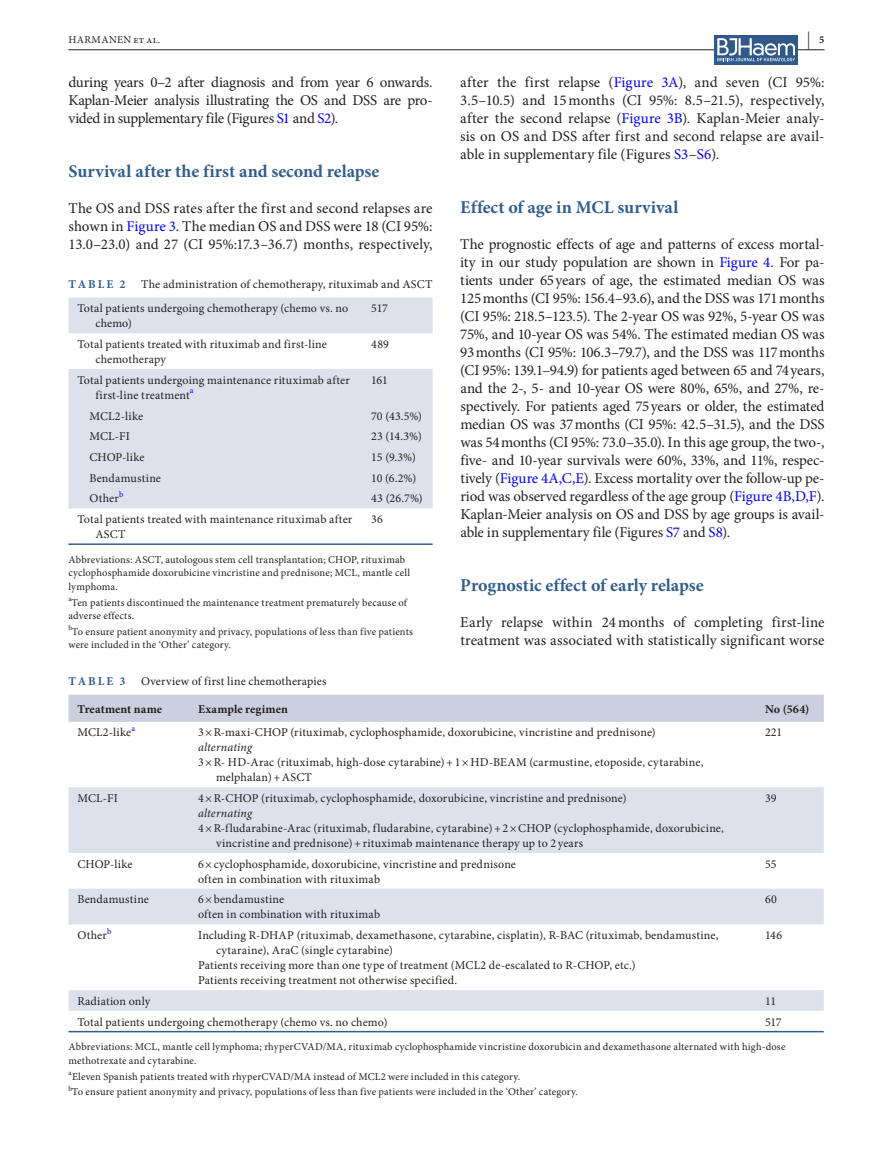
<style>
.page{position:relative;width:893px;height:1174px;background:#fff}
.page>*{position:absolute;margin:0;border:0;box-sizing:border-box;transform-origin:0 0}
.t1{font:700 18px "Minion Pro";color:#325d8e}
.t2{font:700 18px "Minion Pro";color:#231f20;scale:.5 1}
.t3{font:15px/18px "Minion Pro";color:#231f20;text-align:justify}
.t4{font:12px/15px "Minion Pro";letter-spacing:.015em;color:#231f20}
.t5{font:700 12px "Minion Pro";letter-spacing:.01em;color:#231f20}
.t6{font:italic 12px "Minion Pro";letter-spacing:.01em;color:#231f20}
.t7{font:700 12px "Minion Pro";letter-spacing:.165em;color:#325d8e}
.t8{font:10.5px/13.5px "Minion Pro";letter-spacing:.015em;color:#231f20}
.t9{font:10.5px "Minion Pro";letter-spacing:.035em;color:#231f20}
.t10{font:8.4px "Minion Pro";color:#00f}
.t11{font:7.35px "Minion Pro";color:#231f20}
.s1{font-size:10.5px}
.s2{color:#00f}
</style>
<div class="page">
<hr style="left:68px;top:49px;width:756px;height:1px;background:#231f20">
<div style="left:715px;top:35px;width:83px;height:30px;background:#30598a"></div>
<svg style="left:717px;top:38px;width:78px;height:23px"></svg>
<svg style="left:68px;top:297px;width:365px;height:211px;fill:#dee1eb"></svg>
<hr style="left:68px;top:543px;width:294px;height:2px;background:#325d8e">
<hr style="left:362px;top:543px;width:71px;height:2px;background:#325d8e">
<div style="left:68px;top:694px;width:756px;height:28px;background:#cbcfde"></div>
<svg style="left:68px;top:787px;width:756px;height:224px;fill:#dfe2eb"></svg>
<hr style="left:68px;top:1031px;width:121px;height:1px;background:#325d8e">
<hr style="left:189px;top:1031px;width:567px;height:1px;background:#325d8e">
<hr style="left:756px;top:1031px;width:68px;height:1px;background:#325d8e">
<p class="t9" style="left:68px;top:32px;width:93px">HARMANEN et al.</p>
<p class="t2" style="left:807px;top:27px;width:36px">| <span class="s1">5</span></p>
<p class="t3" style="left:68px;top:73px;width:366px">during years 0–2 after diagnosis and from year 6 onwards.<br>Kaplan-Meier analysis illustrating the OS and DSS are pro&shy;vided in supplementary file (Figures <span class="s2">S1</span> and <span class="s2">S2</span>).</p>
<p class="t1" style="left:68px;top:159px;width:312px">Survival after the first and second relapse</p>
<p class="t3" style="left:68px;top:199px;width:366px">The OS and DSS rates after the first and second relapses are shown in <span class="s2">Figure 3</span>. The median OS and DSS were 18 (CI 95%:<br>13.0–23.0) and 27 (CI 95%:17.3–36.7) months, respectively,</p>
<p class="t3" style="left:460px;top:73px;width:366px">after the first relapse (<span class="s2">Figure 3A</span>), and seven (CI 95%:<br>3.5–10.5) and 15months (CI 95%: 8.5–21.5), respectively, after the second relapse (<span class="s2">Figure 3B</span>). Kaplan-Meier analy&shy;sis on OS and DSS after first and second relapse are avail&shy;able in supplementary file (Figures <span class="s2">S3</span>–<span class="s2">S6</span>).</p>
<p class="t1" style="left:460px;top:195px;width:220px">Effect of age in MCL survival</p>
<p class="t3" style="left:460px;top:235px;width:366px">The prognostic effects of age and patterns of excess mortal&shy;ity in our study population are shown in <span class="s2">Figure 4</span>. For pa&shy;tients under 65years of age, the estimated median OS was 125months (CI 95%: 156.4–93.6), and the DSS was 171months (CI 95%: 218.5–123.5). The 2-year OS was 92%, 5-year OS was 75%, and 10-year OS was 54%. The estimated median OS was 93months (CI 95%: 106.3–79.7), and the DSS was 117months (CI 95%: 139.1–94.9) for patients aged between 65 and 74years, and the 2-, 5- and 10-year OS were 80%, 65%, and 27%, re&shy;spectively. For patients aged 75years or older, the estimated median OS was 37months (CI 95%: 42.5–31.5), and the DSS was 54months (CI 95%: 73.0–35.0). In this age group, the two-, five- and 10-year survivals were 60%, 33%, and 11%, respec&shy;tively (<span class="s2">Figure 4A,C,E</span>). Excess mortality over the follow-up pe&shy;riod was observed regardless of the age group (<span class="s2">Figure 4B,D,F</span>).<br>Kaplan-Meier analysis on OS and DSS by age groups is avail&shy;able in supplementary file (Figures <span class="s2">S7</span> and <span class="s2">S8</span>).</p>
<p class="t1" style="left:460px;top:573px;width:245px">Prognostic effect of early relapse</p>
<p class="t3" style="left:460px;top:613px;width:366px">Early relapse within 24months of completing first-line treatment was associated with statistically significant worse</p>
<p class="t4" style="left:77px;top:272px;width:357px;line-height:24.5px;text-indent:64px">The administration of chemotherapy, rituximab and ASCT<br>Total patients undergoing chemotherapy (chemo vs. no</p>
<p class="t4" style="left:95px;top:316px;width:38px">chemo)</p>
<p class="t7" style="left:69px;top:275px;width:59px">TABLE 2</p>
<p class="t4" style="left:371px;top:301px;width:18px">517</p>
<p class="t4" style="left:95px;top:337px;width:233px;text-indent:-18px">Total patients treated with rituximab and first-line chemotherapy</p>
<p class="t4" style="left:371px;top:337px;width:19px">489</p>
<p class="t4" style="left:95px;top:372px;width:256px;text-indent:-18px">Total patients undergoing maintenance rituximab after first-line treatment</p>
<p class="t4" style="left:371px;top:372px;width:18px">161</p>
<p class="t10" style="left:190px;top:385px;width:5px">a</p>
<p class="t4" style="left:89px;top:408px;width:55px">MCL2-like</p>
<p class="t4" style="left:371px;top:408px;width:52px">70 (43.5%)</p>
<p class="t4" style="left:89px;top:429px;width:42px">MCL-FI</p>
<p class="t4" style="left:371px;top:429px;width:52px">23 (14.3%)</p>
<p class="t4" style="left:89px;top:450px;width:57px">CHOP-like</p>
<p class="t4" style="left:371px;top:450px;width:46px">15 (9.3%)</p>
<p class="t4" style="left:89px;top:470px;width:73px">Bendamustine</p>
<p class="t4" style="left:371px;top:470px;width:47px">10 (6.2%)</p>
<p class="t4" style="left:89px;top:491px;width:31px">Other</p>
<p class="t10" style="left:119px;top:489px;width:6px">b</p>
<p class="t4" style="left:371px;top:491px;width:53px">43 (26.7%)</p>
<p class="t4" style="left:95px;top:512px;width:258px;text-indent:-18px">Total patients treated with maintenance rituximab after<br>ASCT</p>
<p class="t4" style="left:371px;top:512px;width:13px">36</p>
<p class="t8" style="left:68px;top:553px;width:343px">Abbreviations: ASCT, autologous stem cell transplantation; CHOP, rituximab cyclophosphamide doxorubicine vincristine and prednisone; MCL, mantle cell lymphoma.</p>
<p class="t8" style="left:68px;top:595px;width:340px"><sup>a</sup>Ten patients discontinued the maintenance treatment prematurely because of adverse effects.</p>
<p class="t8" style="left:68px;top:625px;width:346px"><sup>b</sup>To ensure patient anonymity and privacy, populations of less than five patients were included in the ‘Other’ category.</p>
<p class="t7" style="left:69px;top:672px;width:59px">TABLE 3</p>
<p class="t4" style="left:141px;top:673px;width:187px">Overview of first line chemotherapies</p>
<p class="t5" style="left:77px;top:700px;width:86px">Treatment name</p>
<p class="t5" style="left:198px;top:700px;width:91px">Example regimen</p>
<p class="t5" style="left:765px;top:700px;width:46px">No (564)</p>
<p class="t4" style="left:77px;top:725px;width:59px">MCL2-like<sup>a</sup></p>
<p class="t4" style="left:198px;top:725px;width:459px">3×R-maxi-CHOP (rituximab, cyclophosphamide, doxorubicine, vincristine and prednisone)</p>
<p class="t6" style="left:198px;top:739px;width:56px">alternating</p>
<p class="t4" style="left:216px;top:755px;width:489px;text-indent:-18px">3×R- HD-Arac (rituximab, high-dose cytarabine)+1×HD-BEAM (carmustine, etoposide, cytarabine, melphalan)+ASCT</p>
<p class="t4" style="left:765px;top:725px;width:19px">221</p>
<p class="t4" style="left:77px;top:790px;width:42px">MCL-FI</p>
<p class="t4" style="left:198px;top:790px;width:430px">4×R-CHOP (rituximab, cyclophosphamide, doxorubicine, vincristine and prednisone)</p>
<p class="t6" style="left:198px;top:805px;width:56px">alternating</p>
<p class="t4" style="left:216px;top:820px;width:509px;text-indent:-18px">4×R-fludarabine-Arac (rituximab, fludarabine, cytarabine)+2×CHOP (cyclophosphamide, doxorubicine, vincristine and prednisone)+rituximab maintenance therapy up to 2years</p>
<p class="t4" style="left:765px;top:790px;width:13px">39</p>
<p class="t4" style="left:77px;top:856px;width:57px">CHOP-like</p>
<p class="t4" style="left:198px;top:856px;width:319px">6×cyclophosphamide, doxorubicine, vincristine and prednisone often in combination with rituximab</p>
<p class="t4" style="left:765px;top:856px;width:13px">55</p>
<p class="t4" style="left:77px;top:892px;width:73px">Bendamustine</p>
<p class="t4" style="left:198px;top:892px;width:184px">6×bendamustine<br>often in combination with rituximab</p>
<p class="t4" style="left:765px;top:892px;width:13px">60</p>
<p class="t4" style="left:77px;top:928px;width:31px">Other</p>
<p class="t10" style="left:107px;top:925px;width:6px">b</p>
<p class="t4" style="left:198px;top:928px;width:522px">Including R-DHAP (rituximab, dexamethasone, cytarabine, cisplatin), R-BAC (rituximab, bendamustine,</p>
<p class="t4" style="left:216px;top:943px;width:178px">cytaraine), AraC (single cytarabine)</p>
<p class="t4" style="left:198px;top:958px;width:439px">Patients receiving more than one type of treatment (MCL2 de-escalated to R-CHOP, etc.)</p>
<p class="t4" style="left:198px;top:973px;width:261px">Patients receiving treatment not otherwise specified.</p>
<p class="t4" style="left:765px;top:928px;width:19px">146</p>
<p class="t4" style="left:77px;top:993px;width:74px">Radiation only</p>
<p class="t4" style="left:765px;top:993px;width:13px">11</p>
<p class="t4" style="left:77px;top:1014px;width:312px">Total patients undergoing chemotherapy (chemo vs. no chemo)</p>
<p class="t4" style="left:765px;top:1014px;width:18px">517</p>
<p class="t8" style="left:68px;top:1040px;width:718px">Abbreviations: MCL, mantle cell lymphoma; rhyperCVAD/MA, rituximab cyclophosphamide vincristine doxorubicin and dexamethasone alternated with high-dose methotrexate and cytarabine.</p>
<p class="t8" style="left:68px;top:1069px;width:453px"><sup>a</sup>Eleven Spanish patients treated with rhyperCVAD/MA instead of MCL2 were included in this category.</p>
<p class="t11" style="left:68px;top:1083px;width:5px">b</p>
<p class="t8" style="left:72px;top:1085px;width:507px">To ensure patient anonymity and privacy, populations of less than five patients were included in the ‘Other’ category.</p>
</div>
